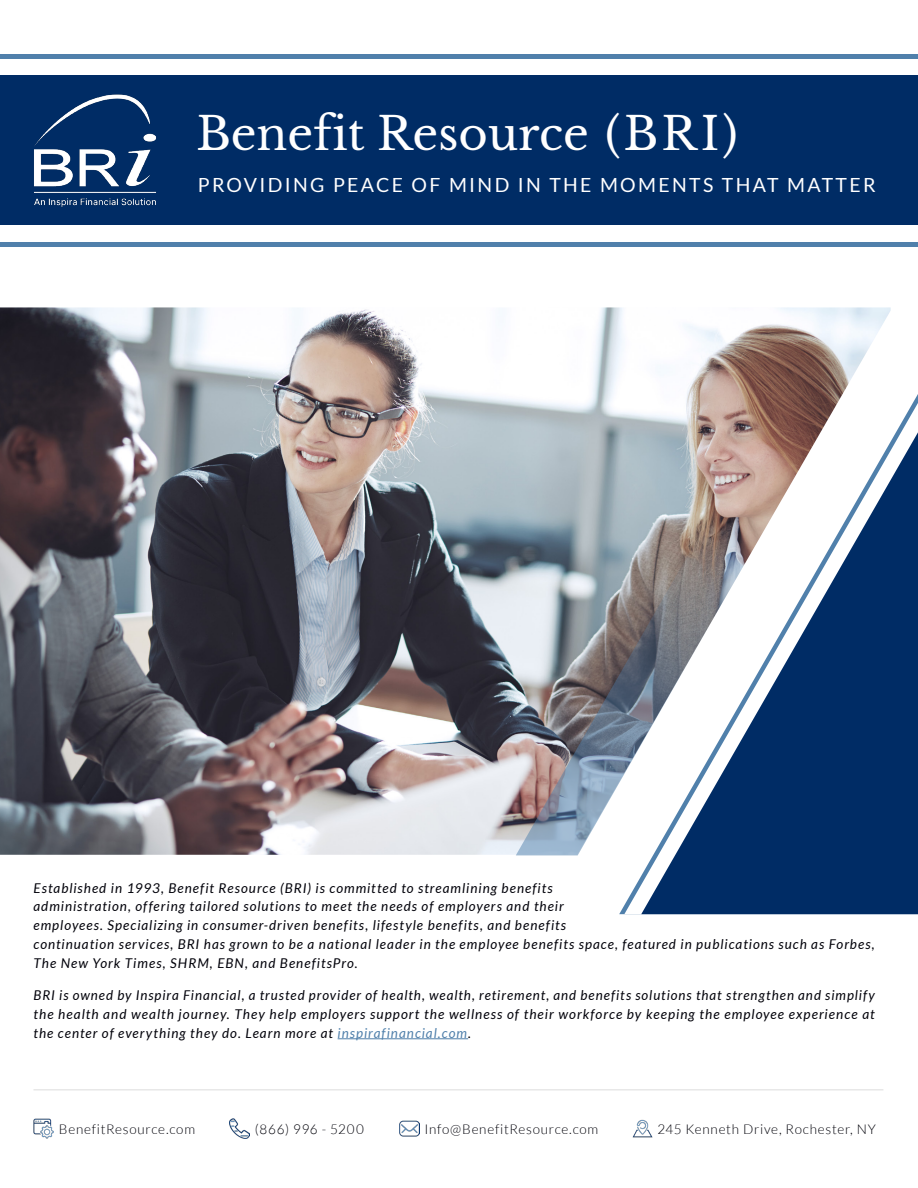
<style>
.page{position:relative;width:918px;height:1188px;background:#fff}
.page>*{position:absolute;margin:0;border:0;box-sizing:border-box;transform-origin:0 0}
.Page_Title{font:45px "Libre Baskerville";color:#fff}
.Subtitle{font:19.5px "Lato";letter-spacing:.12em;color:#fff}
.Lower_Page_Body{font:italic 13.5px/18.9px "Lato";letter-spacing:.075em;color:#000109}
.Lower_Page_Body-2{font:300 13.5px "Lato";letter-spacing:.05em;color:#000109}
.s1{color:#5080ab}
</style>
<div class="page">
<div style="left:0;top:54px;width:918px;height:192px;background:#5080ab"></div>
<div style="left:0;top:59px;width:918px;height:183px;background:#fff"></div>
<img style="left:0;top:307px;width:891px;height:548px">
<img style="left:516px;top:482px;width:125px;height:373px">
<div style="left:0;top:75px;width:918px;height:150px;background:#002c65"></div>
<img style="left:34px;top:94px;width:123px;height:113px">
<img style="left:33px;top:1119px;width:20px;height:19px">
<img style="left:229px;top:1119px;width:20px;height:19px">
<img style="left:399px;top:1120px;width:20px;height:17px">
<img style="left:633px;top:1119px;width:19px;height:19px">
<svg style="left:641px;top:432px;width:277px;height:482px"></svg>
<hr style="left:33px;top:1089px;width:850px;height:1px;background:#dcdcdc">
<hr style="left:338px;top:1038px;width:130px;height:1px;background:#5080ab">
<p class="Page_Title" style="left:196px;top:106px;width:543px">Benefit Resource (BRI)</p>
<p class="Subtitle" style="left:198px;top:175px;width:679px">PROVIDING PEACE OF MIND IN THE MOMENTS THAT MATTER</p>
<p class="Lower_Page_Body" style="left:33px;top:879px;width:534px">Established in 1993, Benefit Resource (BRI) is committed to streamlining benefits administration, offering tailored solutions to meet the needs of employers and their employees. Specializing in consumer-driven benefits, lifestyle benefits, and benefits</p>
<p class="Lower_Page_Body" style="left:33px;top:935px;width:843px">continuation services, BRI has grown to be a national leader in the employee benefits space, featured in publications such as Forbes,<br>The New York Times, SHRM, EBN, and BenefitsPro.</p>
<p class="Lower_Page_Body" style="left:33px;top:986px;width:843px;text-align:justify">BRI is owned by Inspira Financial, a trusted provider of health, wealth, retirement, and benefits solutions that strengthen and simplify the health and wealth journey. They help employers support the wellness of their workforce by keeping the employee experience at the center of everything they do. Learn more at <span class="s1">inspirafinancial.com</span>.</p>
<p class="Lower_Page_Body-2" style="left:59px;top:1122px;width:138px">BenefitResource.com</p>
<p class="Lower_Page_Body-2" style="left:255px;top:1122px;width:111px">(866) 996 - 5200</p>
<p class="Lower_Page_Body-2" style="left:424px;top:1122px;width:175px">Info@BenefitResource.com</p>
<p class="Lower_Page_Body-2" style="left:658px;top:1122px;width:220px">245 Kenneth Drive, Rochester, NY</p>
</div>
